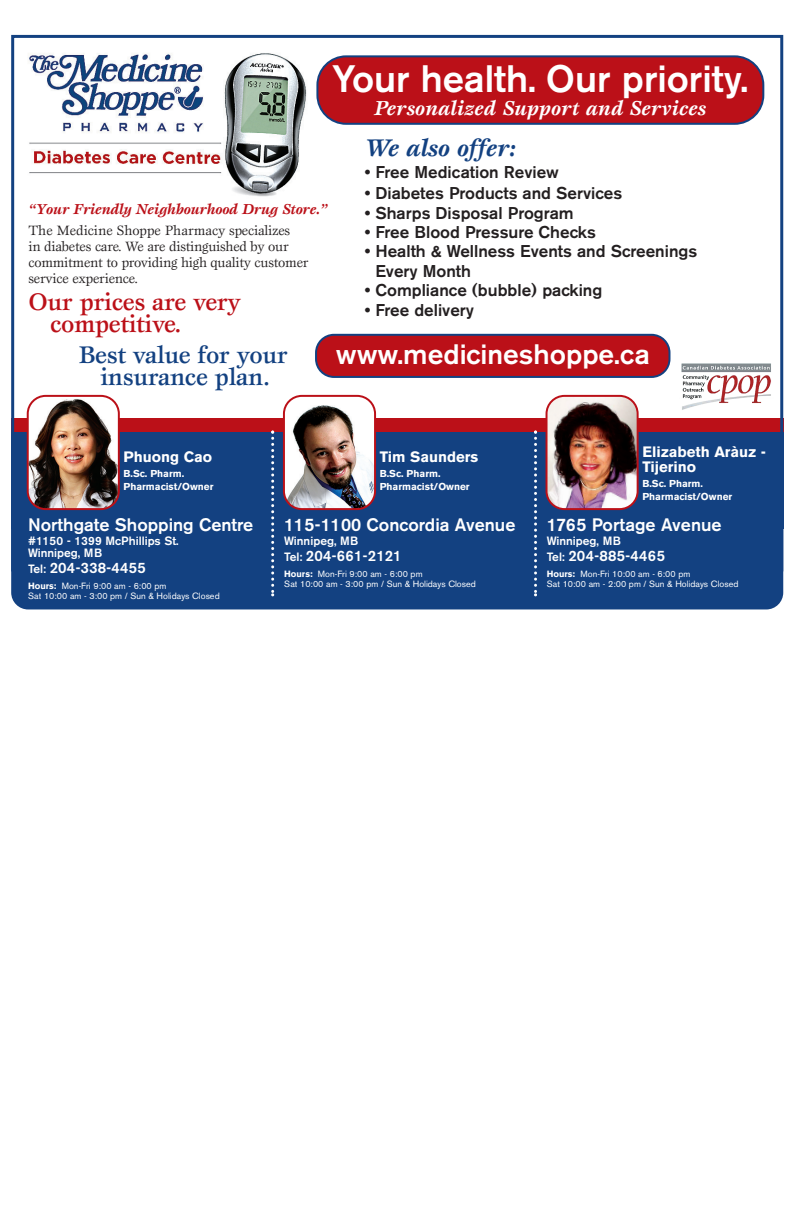
<style>
.page{position:relative;width:792px;height:1224px;background:#fff}
.page>*{position:absolute;margin:0;border:0;box-sizing:border-box;transform-origin:0 0}
.t1{font:500 37.9px "Akzidenz Grotesk BE";color:#fff}
.t2{font:500 27.9px "Akzidenz Grotesk BE";color:#fff}
.t3{font:500 24.9px/21.9px "Esprit";letter-spacing:-.015em;color:#134181;text-align:center}
.t4{font:500 24.9px/21.9px "Esprit";letter-spacing:-.015em;color:#bb1018}
.t5{font:italic 700 24.9px "Esprit";letter-spacing:-.01em;color:#134181}
.t6{font:italic 700 20.9px "Esprit";color:#fff}
.t7{font:500 18px "Akzidenz Grotesk BE";color:#fff}
.t8{font:500 17px/19.5px "Akzidenz Grotesk BE";color:#231f20}
.t9{font:700 15px/15px "Akzidenz Grotesk BE";color:#fff}
.t10{font:italic 700 15px "Esprit";letter-spacing:-.015em;color:#bb1018}
.t11{font:500 15px "Akzidenz Grotesk BE";letter-spacing:.02em;color:#fff}
.t12{font:500 15px "Akzidenz Grotesk BE";color:#fff}
.t13{font:14px/16px "Esprit";letter-spacing:-.015em;color:#231f20}
.t14{font:500 12px/12px "Akzidenz Grotesk BE";color:#fff}
.t15{font:700 10px/13px "Akzidenz Grotesk BE";color:#fff}
.t16{font:9px/10px "Akzidenz Grotesk BE";color:#fff}
.s1{font-size:12px}
.s2{font-weight:700}
</style>
<div class="page">
<div style="left:11px;top:419px;width:772px;height:96px;background:#bb1018"></div>
<img style="left:28px;top:53px;width:279px;height:144px">
<div style="left:11px;top:500px;width:772px;height:109px;background:#134181;border-radius:17px"></div>
<div style="left:11px;top:432px;width:772px;height:97px;background:#134181"></div>
<svg style="left:534px;top:431px;width:3px;height:165px"></svg>
<img style="left:283px;top:395px;width:93px;height:115px">
<svg style="left:316px;top:55px;width:448px;height:70px;background:#b31b26"></svg>
<img style="left:546px;top:395px;width:93px;height:115px">
<img style="left:27px;top:395px;width:93px;height:115px">
<svg style="left:315px;top:334px;width:356px;height:44px;background:#ac1926"></svg>
<img style="left:681px;top:363px;width:90px;height:47px">
<svg style="left:271px;top:431px;width:3px;height:165px"></svg>
<h1 class="t1" style="left:332px;top:65px;width:418px">Your health. Our priority.</h1>
<h3 class="t6" style="left:374px;top:100px;width:334px">Personalized Support and Services</h3>
<h3 class="t10" style="left:28px;top:203px;width:301px">“Your Friendly Neighbourhood Drug Store.”</h3>
<h3 class="t13" style="left:28px;top:224px;width:282px">The Medicine Shoppe Pharmacy specializes<br>in diabetes care. We are distinguished by our commitment to providing high quality customer service experience.</h3>
<h3 class="t4" style="left:50px;top:293px;width:192px;text-indent:-22px">Our prices are very competitive.</h3>
<h3 class="t3" style="left:79px;top:345px;width:210px">Best value for your insurance plan.</h3>
<h3 class="t5" style="left:365px;top:138px;width:153px">We also offer:</h3>
<h3 class="t8" style="left:365px;top:163px;width:196px">• Free Medication Review</h3>
<h3 class="t8" style="left:365px;top:185px;width:259px">• Diabetes Products and Services</h3>
<h3 class="t8" style="left:365px;top:204px;width:211px">• Sharps Disposal Program</h3>
<h3 class="t8" style="left:365px;top:224px;width:233px">• Free Blood Pressure Checks</h3>
<h3 class="t8" style="left:375px;top:243px;width:323px;text-indent:-11px">• Health &amp; Wellness Events and Screenings<br>Every Month</h3>
<h3 class="t8" style="left:365px;top:282px;width:239px">• Compliance (bubble) packing</h3>
<h3 class="t8" style="left:365px;top:302px;width:111px">• Free delivery</h3>
<h2 class="t2" style="left:336px;top:344px;width:316px">www.medicineshoppe.ca</h2>
<h3 class="t9" style="left:124px;top:451px;width:90px">Phuong Cao</h3>
<p class="t15" style="left:124px;top:468px;width:91px">B.Sc. Pharm.<br>Pharmacist/Owner</p>
<h3 class="t9" style="left:380px;top:451px;width:100px">Tim Saunders</h3>
<p class="t15" style="left:380px;top:468px;width:91px">B.Sc. Pharm.<br>Pharmacist/Owner</p>
<h3 class="t9" style="left:642px;top:446px;width:125px">Elizabeth Aràuz -<br>Tijerino</h3>
<p class="t15" style="left:642px;top:478px;width:91px">B.Sc. Pharm.<br>Pharmacist/Owner</p>
<h3 class="t7" style="left:28px;top:519px;width:227px">Northgate Shopping Centre</h3>
<h3 class="t14" style="left:28px;top:536px;width:152px">#1150 - 1399 McPhillips St.<br>Winnipeg, MB</h3>
<h3 class="t11" style="left:28px;top:563px;width:119px"><span class="s1">Tel:</span> 204-338-4455</h3>
<p class="t16" style="left:28px;top:582px;width:193px"><span class="s2">Hours:</span> Mon-Fri 9:00 am - 6:00 pm<br>Sat 10:00 am - 3:00 pm / Sun &amp; Holidays Closed</p>
<h3 class="t7" style="left:284px;top:519px;width:233px">115-1100 Concordia Avenue</h3>
<h3 class="t14" style="left:284px;top:536px;width:76px">Winnipeg, MB</h3>
<h3 class="t12" style="left:284px;top:551px;width:119px"><span class="s1">Tel:</span> 204-661-2121</h3>
<p class="t16" style="left:284px;top:570px;width:193px"><span class="s2">Hours:</span> Mon-Fri 9:00 am - 6:00 pm<br>Sat 10:00 am - 3:00 pm / Sun &amp; Holidays Closed</p>
<h3 class="t7" style="left:547px;top:519px;width:176px">1765 Portage Avenue</h3>
<h3 class="t14" style="left:547px;top:536px;width:76px">Winnipeg, MB</h3>
<h3 class="t11" style="left:547px;top:551px;width:120px"><span class="s1">Tel:</span> 204-885-4465</h3>
<p class="t16" style="left:547px;top:570px;width:193px"><span class="s2">Hours:</span> Mon-Fri 10:00 am - 6:00 pm<br>Sat 10:00 am - 2:00 pm / Sun &amp; Holidays Closed</p>
</div>
